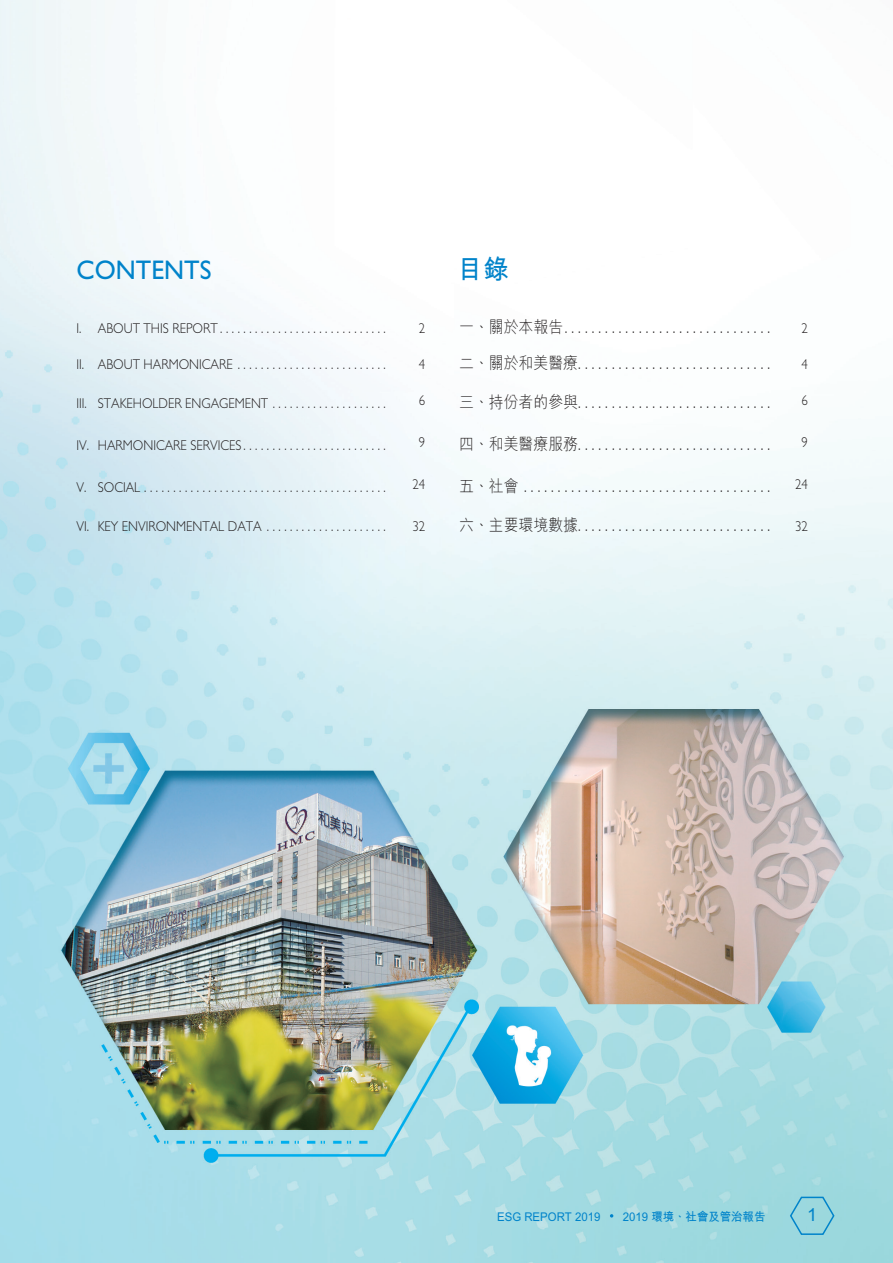
<style>
.page{position:relative;width:893px;height:1263px;background:#fff}
.page>*{position:absolute;margin:0;border:0;box-sizing:border-box;transform-origin:0 0}
.t1{font:27px "Gill Sans Std";color:#0083ca;scale:.95 1}
.t2{font:700 27px "M Hei HK";color:#0083ca;scale:.95 1}
.t3{font:18px "Arial";color:#0083ca}
.t4{font:300 16.5px "Gill Sans Std";color:#231f20;scale:.9 1}
.t5{font:300 14.25px "Gill Sans Std";color:#231f20;scale:.9 1}
.t6{font:700 12px "M Hei HK";color:#0083ca;scale:.95 1}
.s1{font-family:"M Hei HK"}
</style>
<div class="page">
<img style="left:0;top:0;width:893px;height:1263px">
<svg style="left:789px;top:1195px;width:46px;height:41px;background:#8bcfdb"></svg>
<h1 class="t1" style="left:77px;top:255px;width:143px">CONTENTS</h1>
<h1 class="t2" style="left:458px;top:250px;width:56px">目錄</h1>
<p class="t5" style="left:77px;top:320px;width:345px">I. ABOUT THIS REPORT.............................</p>
<p class="t5" style="left:419px;top:320px;width:9px">2</p>
<p class="t4" style="left:459px;top:318px;width:347px"><span class="s1">一、關於本報告</span>...............................</p>
<p class="t5" style="left:801px;top:320px;width:9px">2</p>
<p class="t5" style="left:77px;top:356px;width:345px">II. ABOUT HARMONICARE ..........................</p>
<p class="t5" style="left:419px;top:356px;width:9px">4</p>
<p class="t4" style="left:459px;top:354px;width:347px"><span class="s1">二、關於和美醫療</span>.............................</p>
<p class="t5" style="left:801px;top:356px;width:9px">4</p>
<p class="t5" style="left:77px;top:395px;width:345px">III. STAKEHOLDER ENGAGEMENT . . . . . . . . . . . . . . . . . . . .</p>
<p class="t5" style="left:419px;top:392px;width:9px">6</p>
<p class="t4" style="left:459px;top:393px;width:347px"><span class="s1">三、持份者的參與</span>.............................</p>
<p class="t5" style="left:801px;top:392px;width:9px">6</p>
<p class="t5" style="left:77px;top:437px;width:345px">IV. HARMONICARE SERVICES.........................</p>
<p class="t5" style="left:419px;top:434px;width:9px">9</p>
<p class="t4" style="left:459px;top:435px;width:347px"><span class="s1">四、和美醫療服務</span>.............................</p>
<p class="t5" style="left:801px;top:434px;width:9px">9</p>
<p class="t5" style="left:77px;top:479px;width:345px">V. SOCIAL ..........................................</p>
<p class="t5" style="left:412px;top:476px;width:16px">24</p>
<p class="t4" style="left:459px;top:477px;width:347px"><span class="s1">五、社會</span> .....................................</p>
<p class="t5" style="left:795px;top:476px;width:16px">24</p>
<p class="t5" style="left:77px;top:518px;width:345px">VI. KEY ENVIRONMENTAL DATA .....................</p>
<p class="t5" style="left:412px;top:518px;width:16px">32</p>
<p class="t4" style="left:459px;top:516px;width:347px"><span class="s1">六、主要環境數據</span>.............................</p>
<p class="t5" style="left:795px;top:518px;width:16px">32</p>
<p class="t6" style="left:497px;top:1207px;width:110px">ESG REPORT 2019</p>
<p class="t6" style="left:623px;top:1207px;width:152px">2019 環境、社會及管治報告</p>
<p class="t3" style="left:807px;top:1203px;width:12px">1</p>
</div>
